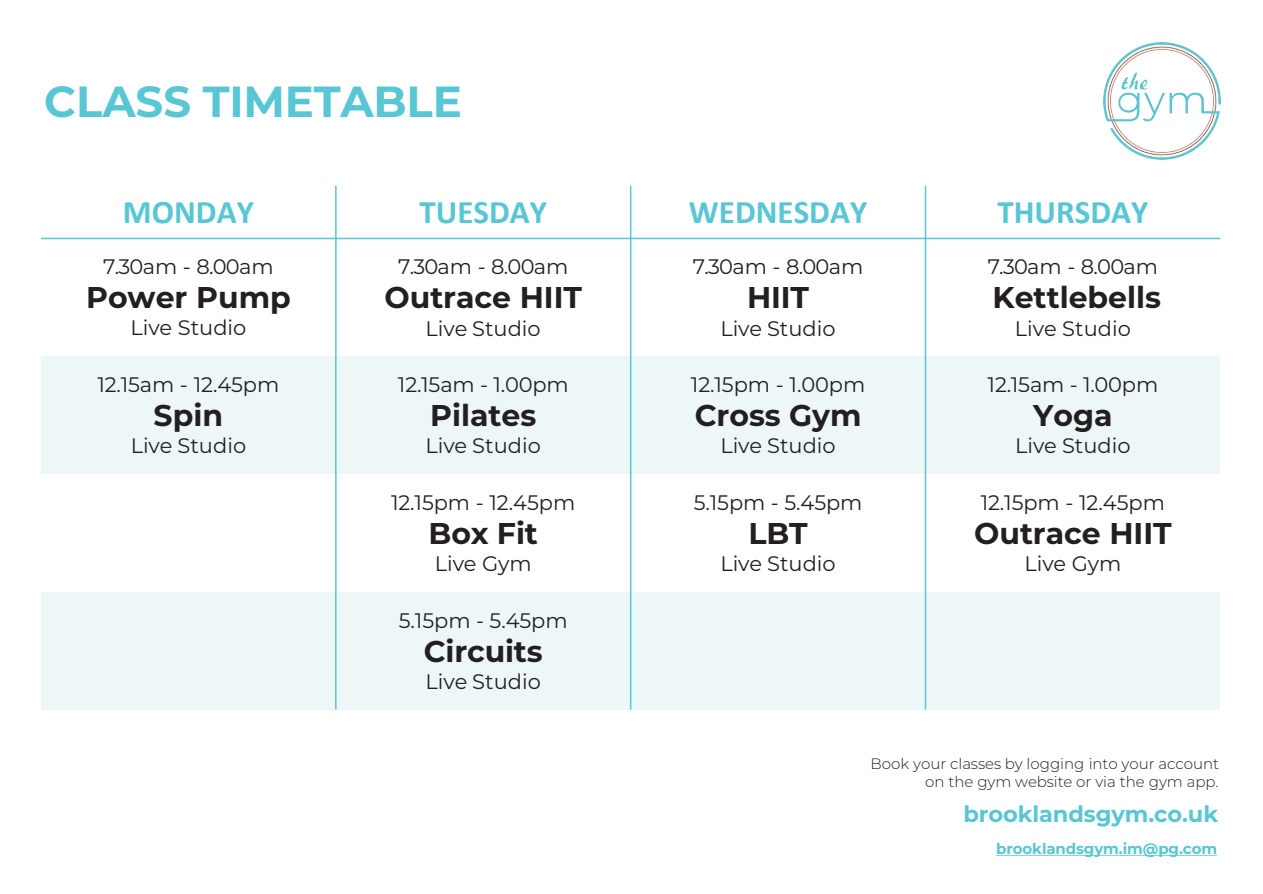
<style>
.page{position:relative;width:1263px;height:894px;background:#fff}
.page>*{position:absolute;margin:0;border:0;box-sizing:border-box;transform-origin:0 0}
.t1{font:700 43.5px "Montserrat";letter-spacing:-.005em;color:#58c6d3}
.t2{font:700 33px "Calibri";color:#58c6d3}
.t3{font:700 30px "Montserrat";color:#231f20}
.t4{font:700 22.5px "Montserrat";letter-spacing:-.005em;color:#58c6d3}
.t5{font:21px "Montserrat";letter-spacing:-.005em;color:#231f20}
.t6{font:21px "Montserrat";letter-spacing:-.035em;color:#231f20}
.t7{font:300 15px/18px "Montserrat";letter-spacing:-.005em;color:#231f20;text-align:right}
.t8{font:700 15px "Montserrat";letter-spacing:-.01em;color:#58c6d3}
</style>
<div class="page">
<img style="left:1103px;top:42px;width:117px;height:117px">
<div style="left:41px;top:356px;width:295px;height:118px;background:#edf7f8"></div>
<div style="left:336px;top:356px;width:295px;height:118px;background:#edf7f8"></div>
<div style="left:631px;top:356px;width:294px;height:118px;background:#edf7f8"></div>
<div style="left:925px;top:356px;width:295px;height:118px;background:#edf7f8"></div>
<div style="left:41px;top:591px;width:295px;height:118px;background:#edf7f8"></div>
<div style="left:336px;top:591px;width:295px;height:118px;background:#edf7f8"></div>
<div style="left:631px;top:591px;width:294px;height:118px;background:#edf7f8"></div>
<div style="left:925px;top:591px;width:295px;height:118px;background:#edf7f8"></div>
<hr style="left:335px;top:186px;width:2px;height:523px;background:#58c6d3">
<hr style="left:630px;top:186px;width:1px;height:523px;background:#58c6d3">
<hr style="left:925px;top:186px;width:1px;height:523px;background:#58c6d3">
<hr style="left:41px;top:238px;width:1179px;height:1px;background:#58c6d3">
<h1 class="t1" style="left:44px;top:70px;width:419px">CLASS TIMETABLE</h1>
<p class="t2" style="left:123px;top:189px;width:132px">MONDAY</p>
<p class="t2" style="left:419px;top:189px;width:129px">TUESDAY</p>
<p class="t2" style="left:689px;top:189px;width:180px">WEDNESDAY</p>
<p class="t2" style="left:997px;top:189px;width:153px">THURSDAY</p>
<p class="t6" style="left:103px;top:252px;width:172px">7.30am - 8.00am</p>
<p class="t3" style="left:86px;top:276px;width:206px">Power Pump</p>
<p class="t5" style="left:130px;top:313px;width:117px">Live Studio</p>
<p class="t6" style="left:398px;top:252px;width:172px">7.30am - 8.00am</p>
<p class="t3" style="left:385px;top:276px;width:199px">Outrace HIIT</p>
<p class="t5" style="left:426px;top:313px;width:117px">Live Studio</p>
<p class="t6" style="left:693px;top:252px;width:172px">7.30am - 8.00am</p>
<p class="t3" style="left:747px;top:276px;width:64px">HIIT</p>
<p class="t5" style="left:720px;top:313px;width:117px">Live Studio</p>
<p class="t6" style="left:988px;top:252px;width:172px">7.30am - 8.00am</p>
<p class="t3" style="left:993px;top:276px;width:170px">Kettlebells</p>
<p class="t5" style="left:1015px;top:313px;width:117px">Live Studio</p>
<p class="t5" style="left:98px;top:370px;width:183px">12.15am - 12.45pm</p>
<p class="t3" style="left:154px;top:394px;width:71px">Spin</p>
<p class="t5" style="left:131px;top:431px;width:117px">Live Studio</p>
<p class="t5" style="left:398px;top:370px;width:172px">12.15am - 1.00pm</p>
<p class="t3" style="left:430px;top:394px;width:108px">Pilates</p>
<p class="t5" style="left:426px;top:431px;width:117px">Live Studio</p>
<p class="t5" style="left:391px;top:488px;width:186px">12.15pm - 12.45pm</p>
<p class="t3" style="left:428px;top:511px;width:111px">Box Fit</p>
<p class="t5" style="left:435px;top:549px;width:98px">Live Gym</p>
<p class="t5" style="left:399px;top:605px;width:170px">5.15pm - 5.45pm</p>
<p class="t3" style="left:424px;top:629px;width:120px">Circuits</p>
<p class="t5" style="left:426px;top:667px;width:117px">Live Studio</p>
<p class="t5" style="left:691px;top:370px;width:176px">12.15pm - 1.00pm</p>
<p class="t3" style="left:695px;top:394px;width:168px">Cross Gym</p>
<p class="t5" style="left:720px;top:431px;width:117px">Live Studio</p>
<p class="t5" style="left:694px;top:488px;width:170px">5.15pm - 5.45pm</p>
<p class="t3" style="left:748px;top:511px;width:61px">LBT</p>
<p class="t5" style="left:720px;top:549px;width:117px">Live Studio</p>
<p class="t5" style="left:988px;top:370px;width:172px">12.15am - 1.00pm</p>
<p class="t3" style="left:1033px;top:394px;width:81px">Yoga</p>
<p class="t5" style="left:1015px;top:431px;width:117px">Live Studio</p>
<p class="t5" style="left:981px;top:488px;width:186px">12.15pm - 12.45pm</p>
<p class="t3" style="left:974px;top:511px;width:199px">Outrace HIIT</p>
<p class="t5" style="left:1025px;top:549px;width:98px">Live Gym</p>
<p class="t7" style="left:871px;top:754px;width:350px">Book your classes by logging into your account on the gym website or via the gym app.</p>
<p class="t4" style="left:963px;top:797px;width:256px">brooklandsgym.co.uk</p>
<p class="t8" style="left:996px;top:837px;width:223px">brooklandsgym.im@pg.com</p>
</div>
